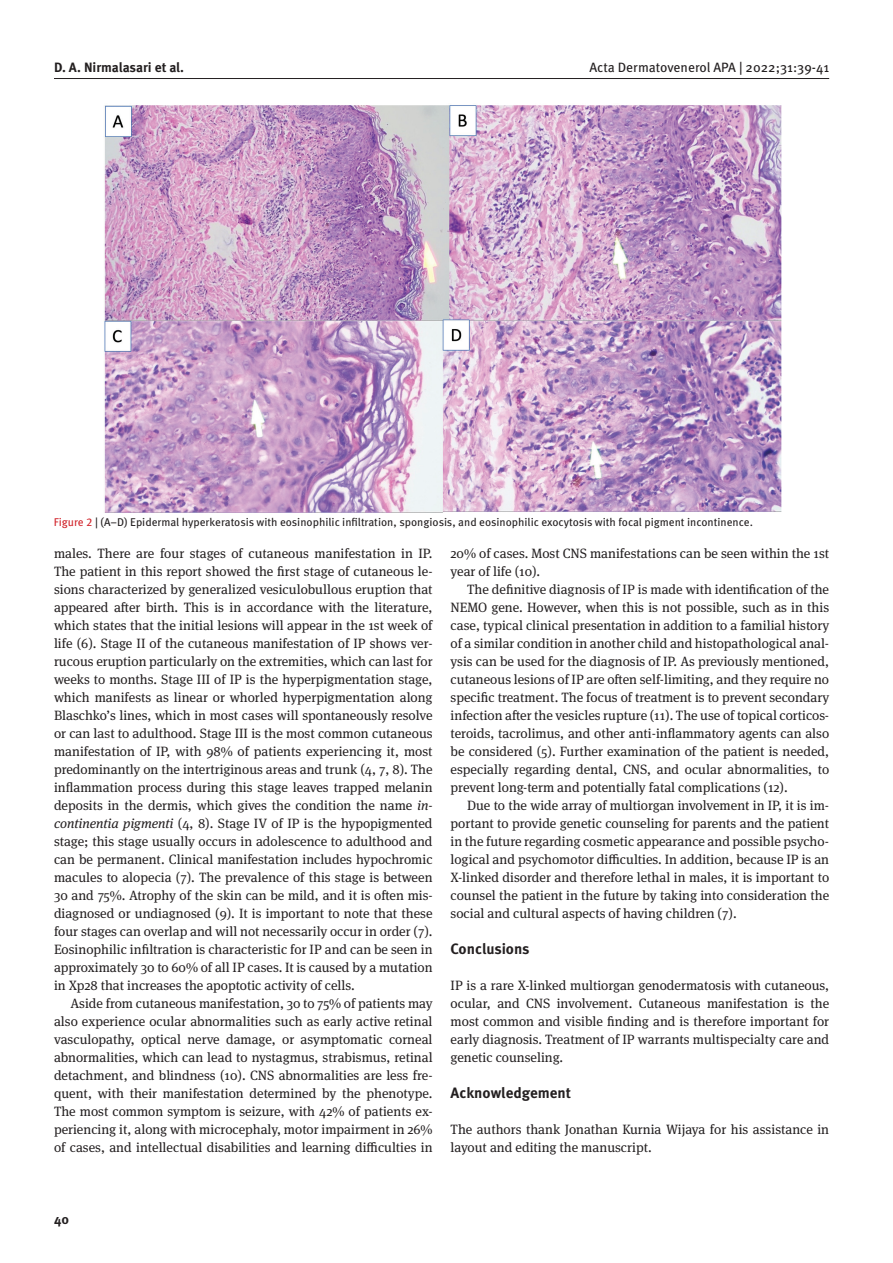
<style>
.page{position:relative;width:893px;height:1263px;background:#fff}
.page>*{position:absolute;margin:0;border:0;box-sizing:border-box;transform-origin:0 0}
.t1{font:700 15px "Meta Pro";color:#231f20}
.t2{font:13.5px/18px "Meta Serif Pro";color:#231f20;text-align:justify}
.t3{font:13.5px "Meta Pro";color:#231f20}
.t4{font:700 13.5px "Meta Pro";color:#231f20}
.Main_body_text{font:11.25px "Meta Pro";color:#231f20}
.s1{color:#d1232a}
.s2{font-style:italic}
</style>
<div class="page">
<hr style="left:54px;top:78px;width:775px;height:1px;background:#231f20">
<img style="left:104px;top:105px;width:678px;height:407px">
<p class="t4" style="left:54px;top:57px;width:132px">D. A. Nirmalasari et al.</p>
<p class="t3" style="left:589px;top:57px;width:242px">Acta Dermatovenerol APA | 2022;31:39-41</p>
<p class="Main_body_text" style="left:54px;top:514px;width:701px"><span class="s1">Figure 2</span> | (A–D) Epidermal hyperkeratosis with eosinophilic infiltration, spongiosis, and eosinophilic exocytosis with focal pigment incontinence.</p>
<p class="t2" style="left:54px;top:544px;width:380px">males. There are four stages of cutaneous manifestation in IP.<br>The patient in this report showed the first stage of cutaneous le&shy;sions characterized by generalized vesiculobullous eruption that appeared after birth. This is in accordance with the literature, which states that the initial lesions will appear in the 1st week of life (6). Stage II of the cutaneous manifestation of IP shows ver&shy;rucous eruption particularly on the extremities, which can last for weeks to months. Stage III of IP is the hyperpigmentation stage, which manifests as linear or whorled hyperpigmentation along Blaschko’s lines, which in most cases will spontaneously resolve or can last to adulthood. Stage III is the most common cutaneous manifestation of IP, with 98% of patients experiencing it, most predominantly on the intertriginous areas and trunk (4, 7, 8). The inflammation process during this stage leaves trapped melanin deposits in the dermis, which gives the condition the name <span class="s2">in&shy;continentia pigmenti</span> (4, 8). Stage IV of IP is the hypopigmented stage; this stage usually occurs in adolescence to adulthood and can be permanent. Clinical manifestation includes hypochromic macules to alopecia (7). The prevalence of this stage is between 30 and 75%. Atrophy of the skin can be mild, and it is often mis&shy;diagnosed or undiagnosed (9). It is important to note that these four stages can overlap and will not necessarily occur in order (7).<br>Eosinophilic infiltration is characteristic for IP and can be seen in approximately 30 to 60% of all IP cases. It is caused by a mutation in Xp28 that increases the apoptotic activity of cells.</p>
<p class="t2" style="left:54px;top:994px;width:380px;text-indent:17px">Aside from cutaneous manifestation, 30 to 75% of patients may also experience ocular abnormalities such as early active retinal vasculopathy, optical nerve damage, or asymptomatic corneal abnormalities, which can lead to nystagmus, strabismus, retinal detachment, and blindness (10). CNS abnormalities are less fre&shy;quent, with their manifestation determined by the phenotype.<br>The most common symptom is seizure, with 42% of patients ex&shy;periencing it, along with microcephaly, motor impairment in 26% of cases, and intellectual disabilities and learning difficulties in</p>
<p class="t2" style="left:451px;top:544px;width:380px">20% of cases. Most CNS manifestations can be seen within the 1st year of life (10).</p>
<p class="t2" style="left:451px;top:580px;width:380px;text-indent:17px">The definitive diagnosis of IP is made with identification of the NEMO gene. However, when this is not possible, such as in this case, typical clinical presentation in addition to a familial history of a similar condition in another child and histopathological anal&shy;ysis can be used for the diagnosis of IP. As previously mentioned, cutaneous lesions of IP are often self-limiting, and they require no specific treatment. The focus of treatment is to prevent secondary infection after the vesicles rupture (11). The use of topical corticos&shy;teroids, tacrolimus, and other anti-inflammatory agents can also be considered (5). Further examination of the patient is needed, especially regarding dental, CNS, and ocular abnormalities, to prevent long-term and potentially fatal complications (12).</p>
<p class="t2" style="left:451px;top:796px;width:380px;text-indent:17px">Due to the wide array of multiorgan involvement in IP, it is im&shy;portant to provide genetic counseling for parents and the patient in the future regarding cosmetic appearance and possible psycho&shy;logical and psychomotor difficulties. In addition, because IP is an X-linked disorder and therefore lethal in males, it is important to counsel the patient in the future by taking into consideration the social and cultural aspects of having children (7).</p>
<p class="t1" style="left:451px;top:937px;width:81px">Conclusions</p>
<p class="t2" style="left:451px;top:976px;width:380px">IP is a rare X-linked multiorgan genodermatosis with cutaneous, ocular, and CNS involvement. Cutaneous manifestation is the most common and visible finding and is therefore important for early diagnosis. Treatment of IP warrants multispecialty care and genetic counseling.</p>
<p class="t1" style="left:451px;top:1081px;width:122px">Acknowledgement</p>
<p class="t2" style="left:451px;top:1120px;width:380px">The authors thank Jonathan Kurnia Wijaya for his assistance in layout and editing the manuscript.</p>
<p class="t4" style="left:54px;top:1209px;width:16px">40</p>
</div>
